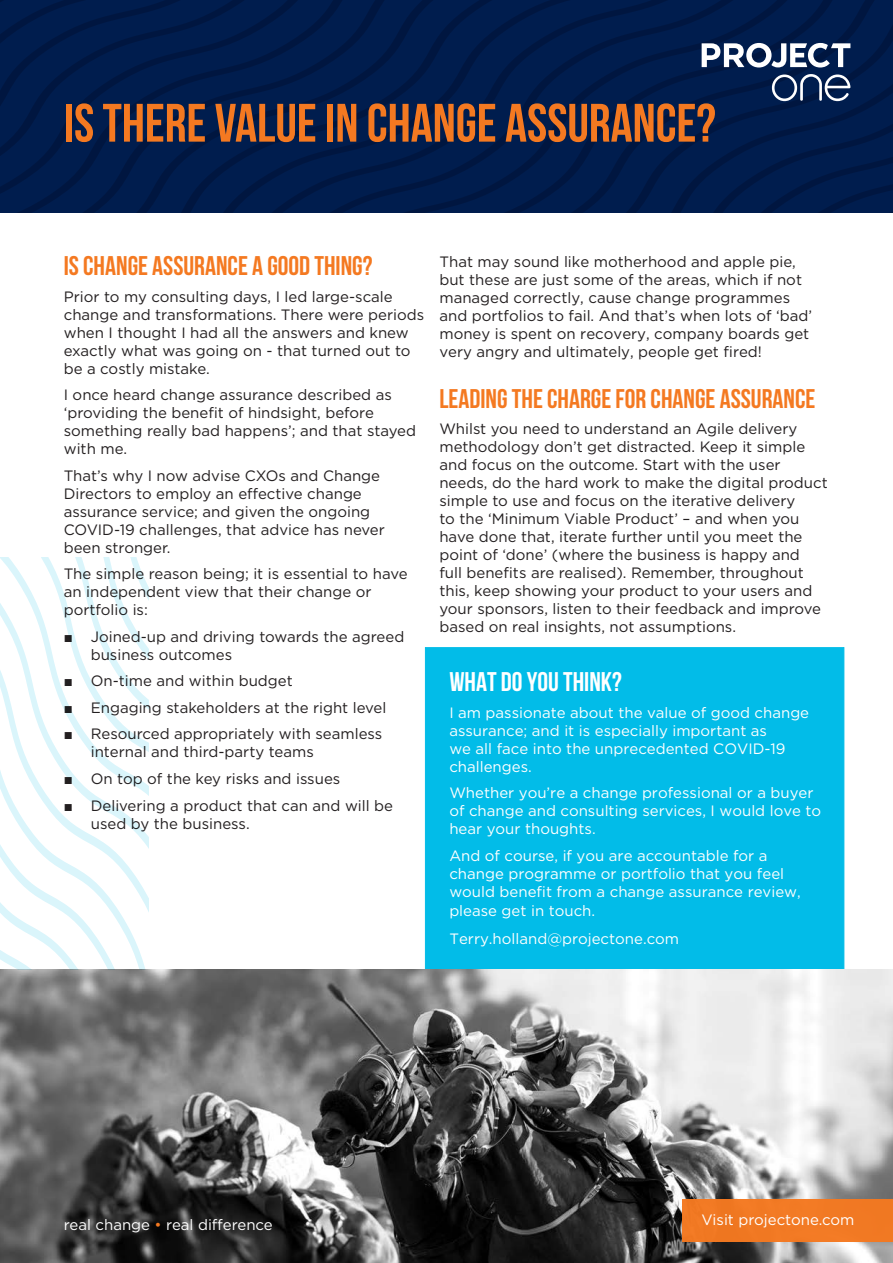
<style>
.page{position:relative;width:893px;height:1263px;background:#fff}
.page>*{position:absolute;margin:0;border:0;box-sizing:border-box;transform-origin:0 0}
.t1{font:700 54px "Bebas Neue";color:#f47921}
.t2{font:700 27px "Bebas Neue";color:#f47921}
.t3{font:700 27px "Bebas Neue";color:#fff}
.t4{font:15px/18px "Gotham";color:#231f20}
.t5{font:15px/18px "Gotham";color:#fff}
.s1{font-family:"Arial"}
.s2{color:#f47921}
</style>
<div class="page">
<div style="left:425px;top:647px;width:419px;height:362px;background:#02bce8;border:1px solid #02bce8"></div>
<svg style="left:0;top:0;width:56px;height:213px;background:#001b4b"></svg>
<svg style="left:56px;top:0;width:76px;height:213px;background:#001b4b"></svg>
<svg style="left:132px;top:0;width:761px;height:213px;background:#001b4b"></svg>
<svg style="left:190px;top:27px;width:703px;height:186px;background:#001b4b"></svg>
<svg style="left:238px;top:79px;width:655px;height:134px;background:#001b4b"></svg>
<svg style="left:280px;top:140px;width:613px;height:73px;background:#001b4b"></svg>
<img style="left:0;top:969px;width:893px;height:294px">
<svg style="left:0;top:557px;width:149px;height:412px"></svg>
<div style="left:682px;top:1199px;width:211px;height:43px;background:#f47921"></div>
<svg style="left:772px;top:74px;width:78px;height:27px"></svg>
<svg style="left:702px;top:43px;width:148px;height:25px"></svg>
<p class="t1" style="left:64px;top:93px;width:653px">IS THERE VALUE IN CHANGE ASSURANCE?</p>
<p class="t2" style="left:64px;top:251px;width:310px">IS CHANGE ASSURANCE A GOOD THING?</p>
<p class="t4" style="left:64px;top:287px;width:362px">Prior to my consulting days, I led large-scale change and transformations. There were periods when I thought I had all the answers and knew exactly what was going on - that turned out to be a costly mistake.</p>
<p class="t4" style="left:64px;top:386px;width:354px">I once heard change assurance described as ‘providing the benefit of hindsight, before something really bad happens’; and that stayed with me.</p>
<p class="t4" style="left:64px;top:466px;width:323px">That’s why I now advise CXOs and Change Directors to employ an effective change assurance service; and given the ongoing COVID-19 challenges, that advice has never been stronger.</p>
<p class="t4" style="left:64px;top:565px;width:345px">The simple reason being; it is essential to have an independent view that their change or portfolio is:</p>
<p class="t4" style="left:91px;top:627px;width:315px;text-indent:-27px"><span class="s1">■</span> Joined-up and driving towards the agreed business outcomes</p>
<p class="t4" style="left:64px;top:672px;width:231px"><span class="s1">■</span> On-time and within budget</p>
<p class="t4" style="left:64px;top:698px;width:324px"><span class="s1">■</span> Engaging stakeholders at the right level</p>
<p class="t4" style="left:91px;top:725px;width:293px;text-indent:-27px"><span class="s1">■</span> Resourced appropriately with seamless internal and third-party teams</p>
<p class="t4" style="left:64px;top:769px;width:278px"><span class="s1">■</span> On top of the key risks and issues</p>
<p class="t4" style="left:91px;top:796px;width:304px;text-indent:-27px"><span class="s1">■</span> Delivering a product that can and will be used by the business.</p>
<p class="t4" style="left:439px;top:252px;width:374px">That may sound like motherhood and apple pie, but these are just some of the areas, which if not managed correctly, cause change programmes and portfolios to fail. And that’s when lots of ‘bad’ money is spent on recovery, company boards get very angry and ultimately, people get fired!</p>
<p class="t2" style="left:439px;top:383px;width:377px">LEADING THE CHARGE FOR CHANGE ASSURANCE</p>
<p class="t4" style="left:439px;top:419px;width:390px">Whilst you need to understand an Agile delivery methodology don’t get distracted. Keep it simple and focus on the outcome. Start with the user needs, do the hard work to make the digital product simple to use and focus on the iterative delivery<br>to the ‘Minimum Viable Product’ – and when you have done that, iterate further until you meet the point of ‘done’ (where the business is happy and<br>full benefits are realised). Remember, throughout this, keep showing your product to your users and your sponsors, listen to their feedback and improve based on real insights, not assumptions.</p>
<p class="t3" style="left:449px;top:667px;width:174px">WHAT DO YOU THINK?</p>
<p class="t5" style="left:449px;top:703px;width:361px">I am passionate about the value of good change assurance; and it is especially important as<br>we all face into the unprecedented COVID-19 challenges.</p>
<p class="t5" style="left:449px;top:783px;width:373px">Whether you’re a change professional or a buyer of change and consulting services, I would love to hear your thoughts.</p>
<p class="t5" style="left:449px;top:846px;width:353px">And of course, if you are accountable for a change programme or portfolio that you feel would benefit from a change assurance review,</p>
<p class="t5" style="left:449px;top:901px;width:147px">please get in touch.</p>
<p class="t5" style="left:449px;top:929px;width:231px">Terry.holland@projectone.com</p>
<p class="t5" style="left:64px;top:1215px;width:210px">real change <span class="s2">•</span> real difference</p>
<p class="t5" style="left:702px;top:1211px;width:154px">Visit projectone.com</p>
</div>
